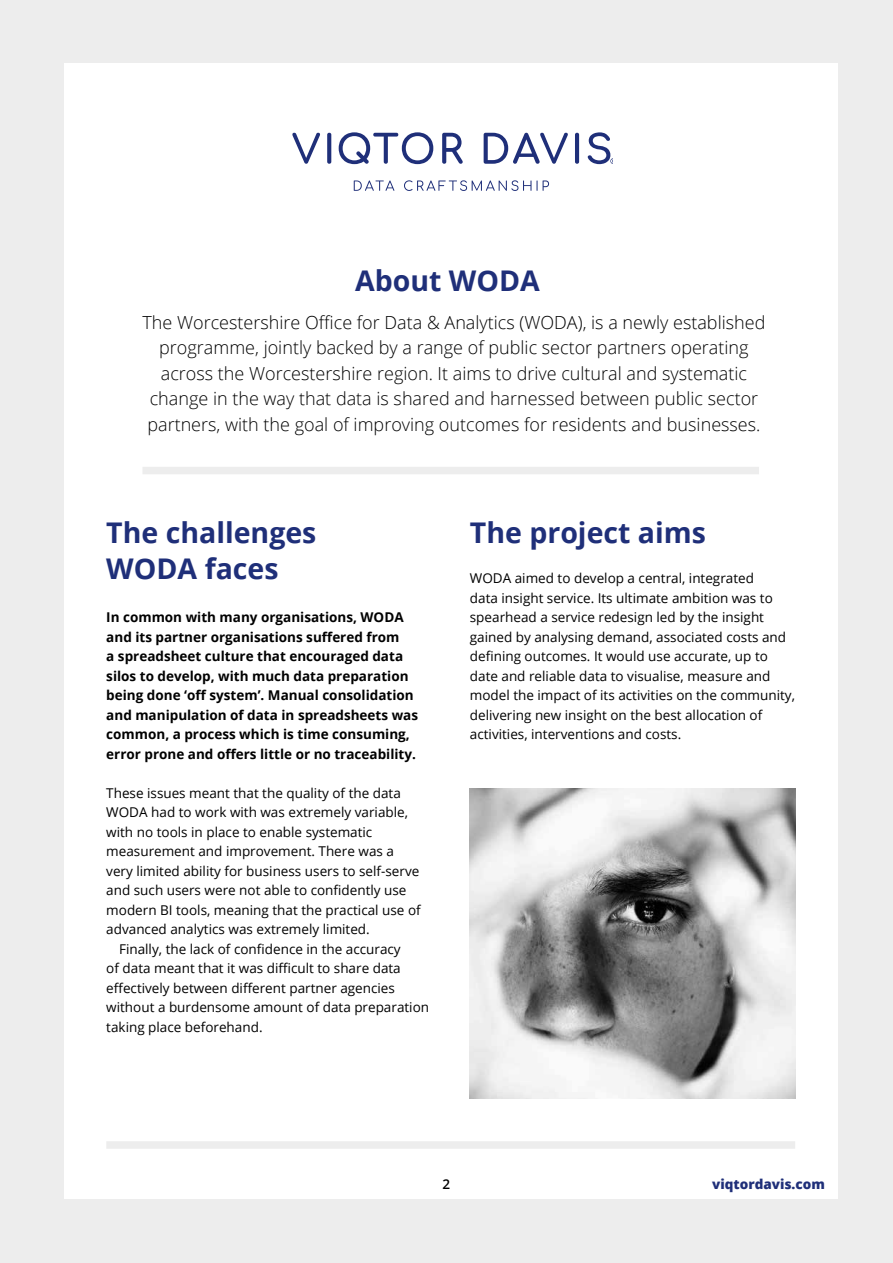
<style>
.page{position:relative;width:893px;height:1263px;background:#ededed}
.page>*{position:absolute;margin:0;border:0;box-sizing:border-box;transform-origin:0 0}
.t1{font:700 28.5px/36px "Open Sans";color:#1f2f79}
.t2{font:300 18px/25.5px "Open Sans";color:#000;text-align:center}
.t3{font:13.5px/19.5px "Open Sans";color:#000}
.t4{font:700 13.5px/19.5px "Open Sans";color:#000}
.t5{font:800 13.5px "Open Sans";color:#1f2f79}
.t6{font:600 13.5px "Open Sans";color:#000}
</style>
<div class="page">
<div style="left:64px;top:64px;width:774px;height:1135px;background:#fff"></div>
<svg style="left:292px;top:133px;width:28px;height:31px"></svg>
<svg style="left:327px;top:133px;width:4px;height:31px"></svg>
<svg style="left:339px;top:132px;width:94px;height:32px"></svg>
<svg style="left:442px;top:133px;width:21px;height:31px"></svg>
<svg style="left:484px;top:133px;width:84px;height:31px"></svg>
<svg style="left:575px;top:133px;width:4px;height:31px"></svg>
<svg style="left:354px;top:180px;width:40px;height:11px"></svg>
<svg style="left:404px;top:180px;width:145px;height:11px"></svg>
<svg style="left:588px;top:132px;width:24px;height:32px"></svg>
<div style="left:106px;top:1141px;width:689px;height:8px;background:#ededed"></div>
<div style="left:142px;top:467px;width:617px;height:7px;background:#ededed"></div>
<img style="left:470px;top:789px;width:325px;height:309px">
<h1 class="t1" style="left:355px;top:262px;width:186px">About WODA</h1>
<p class="t2" style="left:143px;top:309px;width:624px">The Worcestershire Office for Data &amp; Analytics (WODA), is a newly established programme, jointly backed by a range of public sector partners operating across the Worcestershire region. It aims to drive cultural and systematic change in the way that data is shared and harnessed between public sector partners, with the goal of improving outcomes for residents and businesses.</p>
<h1 class="t1" style="left:106px;top:514px;width:212px">The challenges<br>WODA faces</h1>
<p class="t4" style="left:106px;top:607px;width:313px">In common with many organisations, WODA and its partner organisations suffered from<br>a spreadsheet culture that encouraged data silos to develop, with much data preparation being done ‘off system’. Manual consolidation and manipulation of data in spreadsheets was common, a process which is time consuming, error prone and offers little or no traceability.</p>
<p class="t3" style="left:106px;top:783px;width:316px">These issues meant that the quality of the data WODA had to work with was extremely variable, with no tools in place to enable systematic measurement and improvement. There was a very limited ability for business users to self-serve and such users were not able to confidently use modern BI tools, meaning that the practical use of advanced analytics was extremely limited.</p>
<p class="t3" style="left:106px;top:939px;width:324px;text-indent:13px">Finally, the lack of confidence in the accuracy<br>of data meant that it was difficult to share data effectively between different partner agencies without a burdensome amount of data preparation taking place beforehand.</p>
<h1 class="t1" style="left:470px;top:514px;width:238px">The project aims</h1>
<p class="t3" style="left:470px;top:568px;width:327px">WODA aimed to develop a central, integrated<br>data insight service. Its ultimate ambition was to spearhead a service redesign led by the insight gained by analysing demand, associated costs and defining outcomes. It would use accurate, up to date and reliable data to visualise, measure and model the impact of its activities on the community, delivering new insight on the best allocation of activities, interventions and costs.</p>
<p class="t6" style="left:443px;top:1174px;width:9px">2</p>
<p class="t5" style="left:712px;top:1173px;width:114px">viqtordavis.com</p>
</div>
